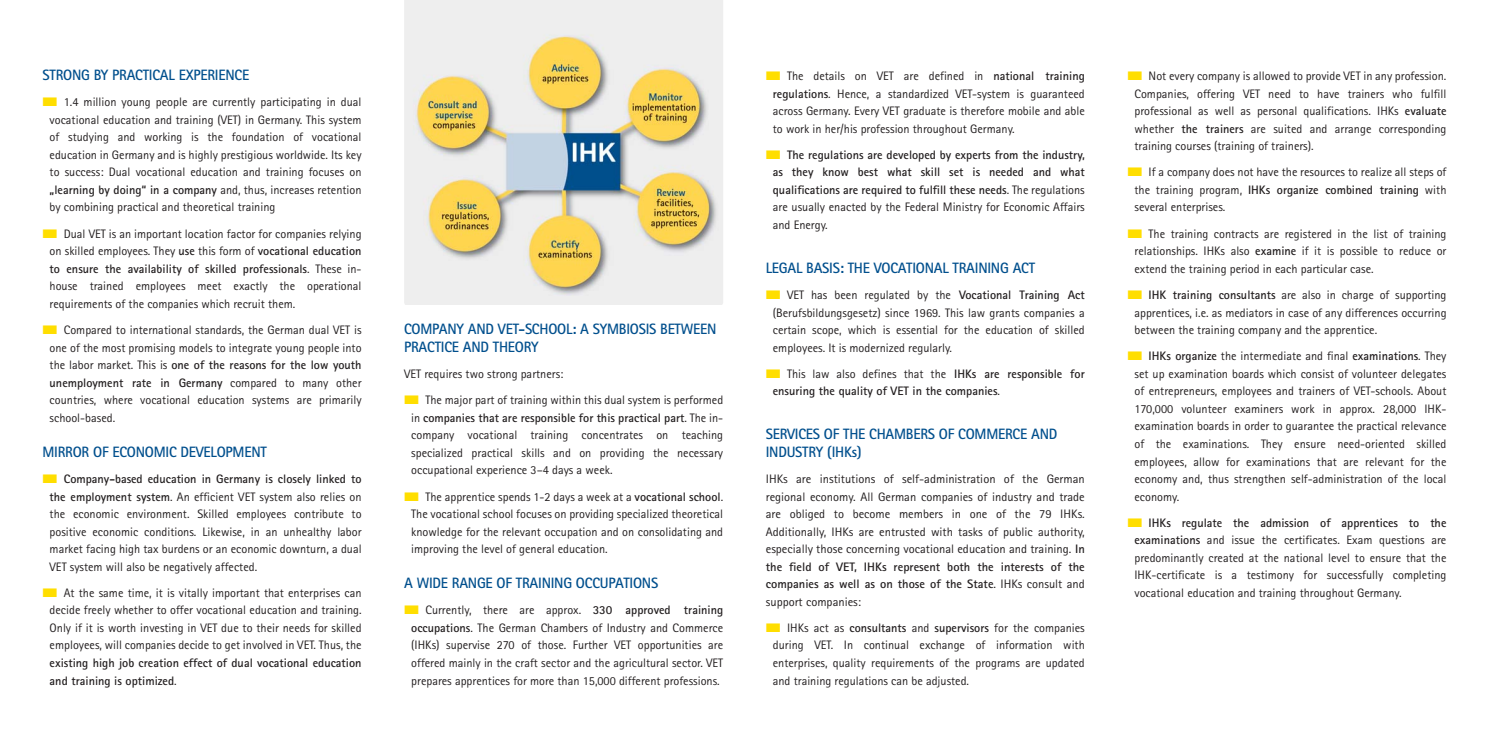
<style>
.page{position:relative;width:1489px;height:745px;background:#fff}
.page>*{position:absolute;margin:0;border:0;box-sizing:border-box;transform-origin:0 0}
.t1{font:700 15px/17.5px "Agfa Rotis Sans Serif";letter-spacing:-.015em;color:#004f8d;scale:.96 1}
.t2{font:12.25px/17.5px "Agfa Rotis Sans Serif";color:#231f20;text-align:justify}
.t3{font:700 12.25px/17.5px "Agfa Rotis Sans Serif";color:#231f20}
.s1{color:#ffde00}
.s2{font-weight:700}
.s3{font-weight:400}
</style>
<div class="page">
<img style="left:404px;top:0;width:319px;height:305px">
<p class="t1" style="left:43px;top:68px;width:217px">STRONG BY PRACTICAL EXPERIENCE</p>
<p class="t2" style="left:50px;top:94px;width:313px;text-indent:-7px"><span class="s1">■</span> 1.4 million young people are currently participating in dual vocational education and training (VET) in Germany. This system of studying and working is the foundation of vocational education in Germany and is highly prestigious worldwide. Its key to success: Dual vocational education and training focuses on <span class="s2">„learning by doing“ in a company</span> and, thus, increases retention by combining practical and theoretical training</p>
<p class="t2" style="left:50px;top:226px;width:313px;text-indent:-7px"><span class="s1">■</span> Dual VET is an important location factor for companies relying on skilled employees. They <span class="s2">use</span> this form of <span class="s2">vocational education to ensure the availability of skilled professionals</span>. These in&shy;house trained employees meet exactly the operational requirements of the companies which recruit them.</p>
<p class="t2" style="left:50px;top:322px;width:313px;text-indent:-7px"><span class="s1">■</span> Compared to international standards, the German dual VET is one of the most promising models to integrate young people into the labor market. This is <span class="s2">one of the reasons for the low youth unemployment rate in Germany</span> compared to many other countries, where vocational education systems are primarily school-based.</p>
<p class="t1" style="left:43px;top:444px;width:235px">MIRROR OF ECONOMIC DEVELOPMENT</p>
<p class="t2" style="left:50px;top:471px;width:313px;text-indent:-7px"><span class="s1">■</span> <span class="s2">Company-based education in Germany is closely linked to the employment system</span>. An efficient VET system also relies on the economic environment. Skilled employees contribute to positive economic conditions. Likewise, in an unhealthy labor market facing high tax burdens or an economic downturn, a dual VET system will also be negatively affected.</p>
<p class="t2" style="left:43px;top:584px;width:320px;text-align:center"><span class="s1">■</span> At the same time, it is vitally important that enterprises can decide freely whether to offer vocational education and training.<br>Only if it is worth investing in VET due to their needs for skilled employees, will companies decide to get involved in VET. Thus, the</p>
<p class="t3" style="left:50px;top:654px;width:313px">existing high job creation effect of dual vocational education and training is optimized<span class="s3">.</span></p>
<p class="t1" style="left:404px;top:321px;width:327px">COMPANY AND VET-SCHOOL: A SYMBIOSIS BETWEEN<br>PRACTICE AND THEORY</p>
<p class="t2" style="left:404px;top:366px;width:161px">VET requires two strong partners:</p>
<p class="t2" style="left:411px;top:392px;width:313px;text-indent:-7px"><span class="s1">■</span> The major part of training within this dual system is performed in <span class="s2">companies that are responsible for this practical part</span>. The in&shy;company vocational training concentrates on teaching specialized practical skills and on providing the necessary occupational experience 3–4 days a week.</p>
<p class="t2" style="left:411px;top:488px;width:313px;text-indent:-7px"><span class="s1">■</span> The apprentice spends 1-2 days a week at a <span class="s2">vocational school</span>.<br>The vocational school focuses on providing specialized theoretical knowledge for the relevant occupation and on consolidating and improving the level of general education.</p>
<p class="t1" style="left:404px;top:575px;width:266px">A WIDE RANGE OF TRAINING OCCUPATIONS</p>
<p class="t2" style="left:404px;top:602px;width:320px;text-align:center"><span class="s1">■</span> Currently, there are approx. <span class="s2">330 approved training occupations</span>. The German Chambers of Industry and Commerce (IHKs) supervise 270 of those. Further VET opportunities are offered mainly in the craft sector and the agricultural sector. VET prepares apprentices for more than 15,000 different professions.</p>
<p class="t2" style="left:772px;top:68px;width:313px;text-indent:-7px"><span class="s1">■</span> The details on VET are defined in <span class="s2">national training regulations</span>. Hence, a standardized VET-system is guaranteed across Germany. Every VET graduate is therefore mobile and able to work in her/his profession throughout Germany.</p>
<p class="t3" style="left:772px;top:147px;width:313px;text-align:justify;text-indent:-7px"><span class="s1">■</span> The regulations are developed by experts from the industry, as they know best what skill set is needed and what qualifications are required to fulfill these needs<span class="s3">. The regulations are usually enacted by the Federal Ministry for Economic Affairs and Energy.</span></p>
<p class="t1" style="left:765px;top:260px;width:282px">LEGAL BASIS: THE VOCATIONAL TRAINING ACT</p>
<p class="t2" style="left:772px;top:287px;width:313px;text-indent:-7px"><span class="s1">■</span> VET has been regulated by the <span class="s2">Vocational Training Act </span>(Berufsbildungsgesetz) since 1969. This law grants companies a certain scope, which is essential for the education of skilled employees. It is modernized regularly.</p>
<p class="t3" style="left:772px;top:366px;width:313px;text-indent:-7px"><span class="s1">■</span> <span class="s3">This law also defines that the</span> IHKs are responsible for ensuring the quality of VET in the companies<span class="s3">.</span></p>
<p class="t1" style="left:765px;top:426px;width:305px">SERVICES OF THE CHAMBERS OF COMMERCE AND<br>INDUSTRY (IHKs)</p>
<p class="t2" style="left:765px;top:471px;width:320px">IHKs are institutions of self-administration of the German regional economy. All German companies of industry and trade are obliged to become members in one of the 79 IHKs.<br>Additionally, IHKs are entrusted with tasks of public authority, especially those concerning vocational education and training. <span class="s2">In the field of VET, IHKs represent both the interests of the companies as well as on those of the State</span>. IHKs consult and support companies:</p>
<p class="t2" style="left:772px;top:619px;width:313px;text-indent:-7px"><span class="s1">■</span> IHKs act as <span class="s2">consultants</span> and <span class="s2">supervisors</span> for the companies during VET. In continual exchange of information with enterprises, quality requirements of the programs are updated and training regulations can be adjusted.</p>
<p class="t2" style="left:1134px;top:68px;width:313px;text-indent:-7px"><span class="s1">■</span> Not every company is allowed to provide VET in any profession.<br>Companies, offering VET need to have trainers who fulfill professional as well as personal qualifications. IHKs <span class="s2">evaluate </span>whether <span class="s2">the trainers</span> are suited and arrange corresponding training courses (training of trainers).</p>
<p class="t2" style="left:1134px;top:164px;width:313px;text-indent:-7px"><span class="s1">■</span> If a company does not have the resources to realize all steps of the training program, <span class="s2">IHKs organize combined training</span> with several enterprises.</p>
<p class="t2" style="left:1134px;top:226px;width:313px;text-indent:-7px"><span class="s1">■</span> The training contracts are registered in the list of training relationships. IHKs also <span class="s2">examine</span> if it is possible to reduce or extend the training period in each particular case.</p>
<p class="t2" style="left:1134px;top:287px;width:313px;text-indent:-7px"><span class="s1">■</span> <span class="s2">IHK training consultants</span> are also in charge of supporting apprentices, i.e. as mediators in case of any differences occurring between the training company and the apprentice.</p>
<p class="t2" style="left:1134px;top:348px;width:313px;text-indent:-7px"><span class="s1">■</span> <span class="s2">IHKs organize</span> the intermediate and final <span class="s2">examinations</span>. They set up examination boards which consist of volunteer delegates of entrepreneurs, employees and trainers of VET-schools. About 170,000 volunteer examiners work in approx. 28,000 IHK&shy;examination boards in order to guarantee the practical relevance of the examinations. They ensure need-oriented skilled employees, allow for examinations that are relevant for the economy and, thus strengthen self-administration of the local economy.</p>
<p class="t2" style="left:1134px;top:514px;width:313px;text-indent:-7px"><span class="s1">■</span> <span class="s2">IHKs regulate the admission of apprentices to the examinations</span> and issue the certificates. Exam questions are predominantly created at the national level to ensure that the IHK-certificate is a testimony for successfully completing vocational education and training throughout Germany.</p>
</div>
